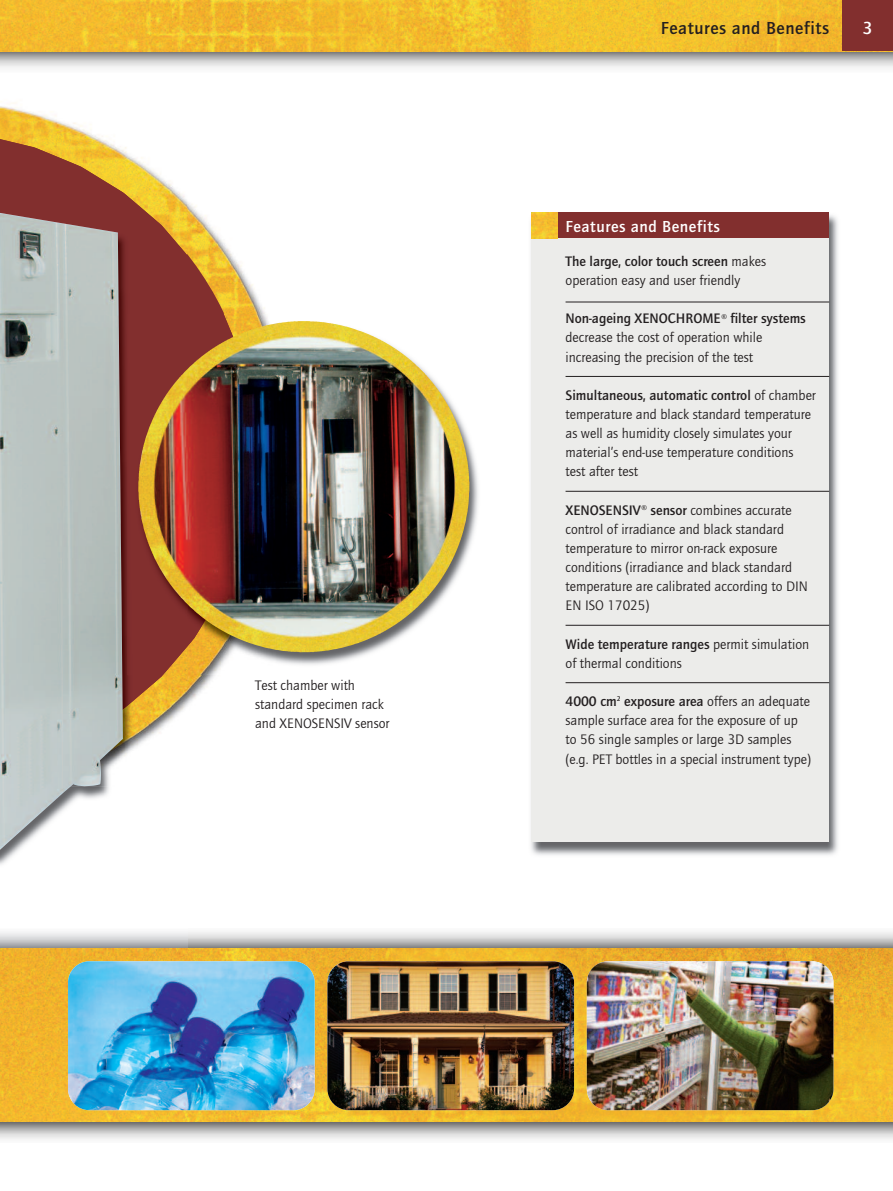
<style>
.page{position:relative;width:893px;height:1191px;background:#fff}
.page>*{position:absolute;margin:0;border:0;box-sizing:border-box;transform-origin:0 0}
.t1{font:700 18px "Quay Itc T";letter-spacing:.035em;color:#231f20}
.t2{font:700 18px "Quay Itc T";color:#fff}
.t3{font:700 16.5px "Quay Itc T";letter-spacing:.035em;color:#fff}
.t4{font:14.25px/19.2px "Quay Itc T";color:#231f20}
.s1{font-weight:700}
</style>
<div class="page">
<svg style="left:187px;top:201px;width:68px;height:505px"></svg>
<img style="left:0;top:51px;width:893px;height:17px">
<img style="left:0;top:0;width:842px;height:51px">
<svg style="left:1px;top:948px;width:892px;height:175px;background:#ecb42e"></svg>
<svg style="left:0;top:1123px;width:1px;height:19px"></svg>
<img style="left:68px;top:961px;width:247px;height:149px;border-radius:21px">
<img style="left:327px;top:961px;width:247px;height:149px;border-radius:21px">
<img style="left:531px;top:212px;width:307px;height:643px">
<div style="left:531px;top:213px;width:298px;height:629px;background:#ececea"></div>
<div style="left:531px;top:213px;width:298px;height:25px;background:#822f2e"></div>
<hr style="left:566px;top:302px;width:263px;height:1px;background:#231f20">
<div style="left:842px;top:0;width:51px;height:51px;background:#822f2e"></div>
<img style="left:587px;top:961px;width:246px;height:149px;border-radius:21px">
<img style="left:531px;top:213px;width:26px;height:25px">
<hr style="left:566px;top:376px;width:263px;height:1px;background:#231f20">
<hr style="left:566px;top:491px;width:263px;height:1px;background:#231f20">
<hr style="left:566px;top:625px;width:263px;height:1px;background:#231f20">
<hr style="left:566px;top:682px;width:263px;height:1px;background:#231f20">
<img style="left:0;top:850px;width:187px;height:106px">
<img style="left:0;top:101px;width:103px;height:38px">
<img style="left:0;top:139px;width:187px;height:618px">
<img style="left:0;top:212px;width:123px;height:638px">
<img style="left:128px;top:313px;width:350px;height:362px">
<img style="left:187px;top:313px;width:68px;height:333px">
<img style="left:163px;top:646px;width:24px;height:29px">
<img style="left:138px;top:321px;width:236px;height:171px">
<p class="t4" style="left:255px;top:675px;width:136px">Test chamber with standard specimen rack and XENOSENSIV sensor</p>
<p class="t1" style="left:661px;top:17px;width:170px">Features and Benefits</p>
<p class="t2" style="left:862px;top:17px;width:11px">3</p>
<p class="t3" style="left:566px;top:216px;width:156px">Features and Benefits</p>
<p class="t4" style="left:566px;top:251px;width:202px"><span class="s1">The large, color touch screen</span> makes operation easy and user friendly</p>
<p class="t4" style="left:566px;top:309px;width:242px"><span class="s1">Non-ageing XENOCHROME</span><sup>®</sup> <span class="s1">filter systems </span>decrease the cost of operation while increasing the precision of the test</p>
<p class="t4" style="left:566px;top:385px;width:252px"><span class="s1">Simultaneous, automatic control</span> of chamber temperature and black standard temperature as well as humidity closely simulates your material’s end-use temperature conditions test after test</p>
<p class="t4" style="left:566px;top:500px;width:244px"><span class="s1">XENOSENSIV</span><sup>®</sup> <span class="s1">sensor</span> combines accurate control of irradiance and black standard temperature to mirror on-rack exposure conditions (irradiance and black standard temperature are calibrated according to DIN EN ISO 17025)</p>
<p class="t4" style="left:566px;top:634px;width:245px"><span class="s1">Wide temperature ranges</span> permit simulation of thermal conditions</p>
<p class="t4" style="left:566px;top:691px;width:247px"><span class="s1">4000 cm</span><sup>2</sup> <span class="s1">exposure area</span> offers an adequate sample surface area for the exposure of up to 56 single samples or large 3D samples (e.g. PET bottles in a special instrument type)</p>
</div>
